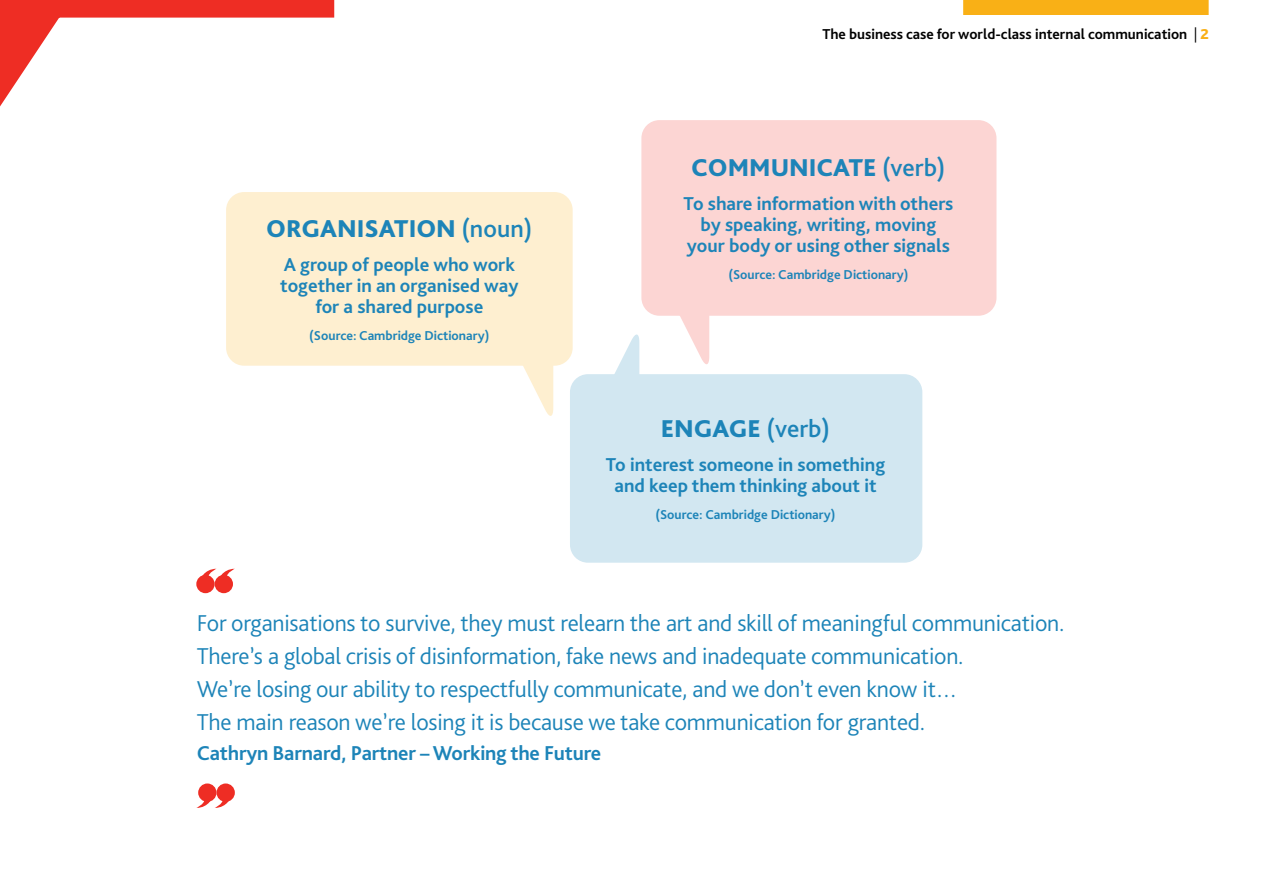
<style>
.page{position:relative;width:1263px;height:893px;background:#fff}
.page>*{position:absolute;margin:0;border:0;box-sizing:border-box;transform-origin:0 0}
.t1{font:800 25.5px "Bliss Pro";color:#1d84b8}
.t2{font:300 24px/33px "Bliss Pro";letter-spacing:-.01em;color:#1d84b8}
.t3{font:700 21px "Bliss Pro";letter-spacing:-.01em;color:#1d84b8}
.t4{font:700 19.5px/21px "Bliss Pro";color:#1d84b8;text-align:center}
.t5{font:700 15px "Bliss Pro";color:#000}
.t6{font:700 13.5px "Bliss Pro";color:#1d84b8}
.s1{font-weight:500}
.s2{font-weight:300}
.s3{font-weight:800;color:#f9b016}
</style>
<div class="page">
<div style="left:963px;top:0;width:245px;height:15px;background:#f9b016"></div>
<svg style="left:0;top:0;width:335px;height:107px"></svg>
<div style="left:196px;top:575px;width:19px;height:18px;background:#ee2d24;border-radius:50%"></div>
<div style="left:215px;top:575px;width:18px;height:18px;background:#ee2d24;border-radius:50%"></div>
<svg style="left:200px;top:569px;width:34px;height:14px"></svg>
<div style="left:216px;top:783px;width:19px;height:19px;background:#ee2d24;border-radius:50%"></div>
<div style="left:198px;top:783px;width:18px;height:19px;background:#ee2d24;border-radius:50%"></div>
<svg style="left:196px;top:794px;width:36px;height:14px"></svg>
<div style="left:226px;top:192px;width:347px;height:174px;background:#feefd0;border-radius:18px"></div>
<svg style="left:512px;top:365px;width:41px;height:51px"></svg>
<div style="left:570px;top:374px;width:352px;height:189px;background:#d2e7f1;border-radius:18px"></div>
<svg style="left:614px;top:334px;width:25px;height:40px"></svg>
<div style="left:641px;top:120px;width:355px;height:196px;background:#fcd5d3;border-radius:18px"></div>
<svg style="left:668px;top:315px;width:41px;height:49px"></svg>
<p class="t1" style="left:266px;top:212px;width:268px">ORGANISATION <span class="s1">(noun)</span></p>
<p class="t4" style="left:280px;top:254px;width:240px">A group of people who work together in an organised way for a shared purpose</p>
<p class="t6" style="left:309px;top:327px;width:182px">(Source: Cambridge Dictionary)</p>
<p class="t5" style="left:822px;top:25px;width:388px">The business case for world-class internal communication <span class="s2">|</span> <span class="s3">2</span></p>
<p class="t1" style="left:691px;top:152px;width:256px">COMMUNICATE <span class="s1">(verb)</span></p>
<p class="t4" style="left:683px;top:193px;width:271px">To share information with others by speaking, writing, moving your body or using other signals</p>
<p class="t6" style="left:728px;top:266px;width:182px">(Source: Cambridge Dictionary)</p>
<p class="t1" style="left:661px;top:413px;width:171px">ENGAGE <span class="s1">(verb)</span></p>
<p class="t4" style="left:606px;top:454px;width:281px">To interest someone in something and keep them thinking about it</p>
<p class="t6" style="left:655px;top:506px;width:182px">(Source: Cambridge Dictionary)</p>
<p class="t2" style="left:197px;top:606px;width:869px">For organisations to survive, they must relearn the art and skill of meaningful communication.<br>There’s a global crisis of disinformation, fake news and inadequate communication.<br>We’re losing our ability to respectfully communicate, and we don’t even know it…<br>The main reason we’re losing it is because we take communication for granted.</p>
<p class="t3" style="left:197px;top:740px;width:406px">Cathryn Barnard, Partner – Working the Future</p>
</div>
